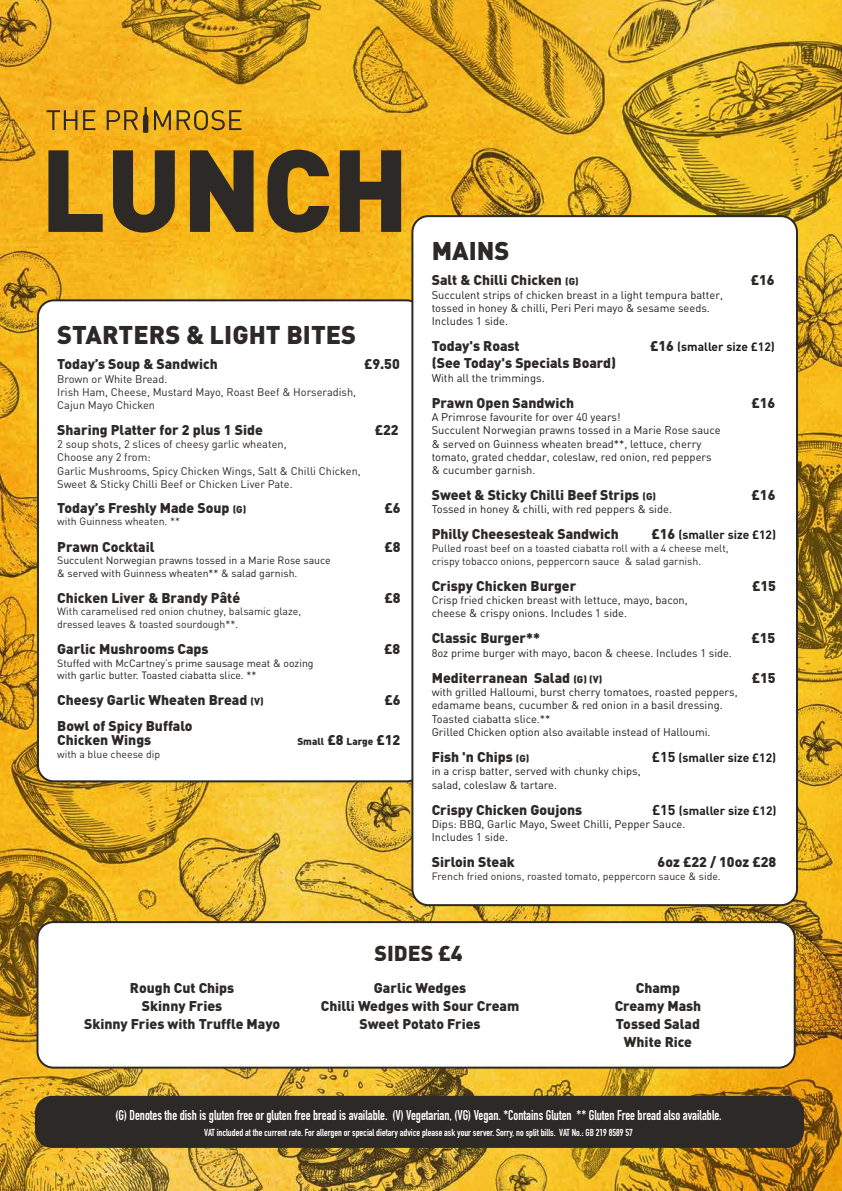
<style>
.page{position:relative;width:842px;height:1191px;background:#fff}
.page>*{position:absolute;margin:0;border:0;box-sizing:border-box;transform-origin:0 0}
.t1{font:900 114.5px "DIN";color:#2c2926}
.t2{font:900 25.3px "DIN";color:#2c2926}
.t3{font:900 21.3px "DIN";color:#2c2926}
.t4{font:900 14px/18px "DIN";color:#2c2926;text-align:center}
.t5{font:700 14px "DIN Condensed";color:#fff;scale:.94 1}
.t6{font:700 12px "DIN";color:#1d1d1b}
.t7{font:11.1px/13.3px "DIN";color:#1d1d1b}
.t8{font:11px/13.2px "DIN";color:#2c2926}
.t9{font:11px "DIN";color:#1d1d1b}
.t10{font:10.5px/12.6px "DIN";color:#2c2926}
.t11{font:10.5px/12.6px "DIN";color:#1d1d1b}
.t12{font:700 10px "DIN Condensed";color:#fff}
.t13{font:900 10px "DIN";color:#2c2926}
.s1{font-size:10px}
.s2{font-size:14px}
.s3{font-weight:900;font-size:14px;color:#2c2926}
.s4{font-size:14.1px}
</style>
<div class="page">
<img style="left:0;top:0;width:842px;height:1191px">
<svg style="left:47px;top:110px;width:30px;height:20px"></svg>
<svg style="left:83px;top:110px;width:12px;height:20px"></svg>
<svg style="left:154px;top:110px;width:17px;height:20px"></svg>
<svg style="left:177px;top:110px;width:64px;height:20px"></svg>
<svg style="left:107px;top:107px;width:41px;height:26px"></svg>
<div style="left:38px;top:300px;width:384px;height:481px;background:#fff;border-radius:16px"></div>
<div style="left:36px;top:1096px;width:767px;height:50px;background:#2c2926;border-radius:16px"></div>
<div style="left:35px;top:1095px;width:769px;height:52px;border:2px solid #2c2926;border-radius:16px"></div>
<div style="left:38px;top:922px;width:757px;height:145px;background:#fff;border-radius:16px"></div>
<div style="left:37px;top:921px;width:759px;height:147px;border:2px solid #2c2926;border-radius:16px"></div>
<div style="left:412px;top:216px;width:385px;height:689px;background:#fff;border-radius:16px"></div>
<div style="left:411px;top:215px;width:387px;height:691px;border:2px solid #2c2926;border-radius:16px"></div>
<h1 class="t1" style="left:40px;top:114px;width:371px">LUNCH</h1>
<h2 class="t2" style="left:57px;top:318px;width:301px">STARTERS &amp; LIGHT BITES</h2>
<p class="t4" style="left:57px;top:354px;width:162px">Today’s Soup &amp; Sandwich</p>
<p class="t4" style="left:364px;top:354px;width:37px">£9.50</p>
<p class="t8" style="left:57px;top:372px;width:300px">Brown or White Bread.<br>Irish Ham, Cheese, Mustard Mayo, Roast Beef &amp; Horseradish,<br>Cajun Mayo Chicken</p>
<p class="t4" style="left:57px;top:420px;width:207px">Sharing Platter for 2 plus 1 Side</p>
<p class="t4" style="left:375px;top:420px;width:25px">£22</p>
<p class="t8" style="left:57px;top:437px;width:305px">2 soup shots, 2 slices of cheesy garlic wheaten,<br>Choose any 2 from:<br>Garlic Mushrooms, Spicy Chicken Wings, Salt &amp; Chilli Chicken, Sweet &amp; Sticky Chilli Beef or Chicken Liver Pate.</p>
<p class="t4" style="left:57px;top:498px;width:191px">Today’s Freshly Made Soup <span class="s1">(G)</span></p>
<p class="t4" style="left:384px;top:498px;width:18px">£6</p>
<p class="t10" style="left:57px;top:515px;width:124px">with Guinness wheaten. **</p>
<p class="t4" style="left:57px;top:536px;width:99px">Prawn Cocktail</p>
<p class="t4" style="left:384px;top:536px;width:18px">£8</p>
<p class="t11" style="left:57px;top:554px;width:275px">Succulent Norwegian prawns tossed in a Marie Rose sauce &amp; served with Guinness wheaten** &amp; salad garnish.</p>
<p class="t4" style="left:57px;top:588px;width:184px">Chicken Liver &amp; Brandy Pâté</p>
<p class="t4" style="left:385px;top:588px;width:18px">£8</p>
<p class="t10" style="left:57px;top:605px;width:245px">With caramelised red onion chutney, balsamic glaze, dressed leaves &amp; toasted sourdough**.</p>
<p class="t4" style="left:57px;top:639px;width:153px">Garlic Mushrooms Caps</p>
<p class="t4" style="left:384px;top:639px;width:18px">£8</p>
<p class="t11" style="left:57px;top:656px;width:258px">Stuffed with McCartney’s prime sausage meat &amp; oozing with garlic butter. Toasted ciabatta slice. **</p>
<p class="t4" style="left:57px;top:690px;width:208px">Cheesy Garlic Wheaten Bread <span class="s1">(V)</span></p>
<p class="t4" style="left:384px;top:690px;width:18px">£6</p>
<p class="t4" style="left:57px;top:718px;width:137px;line-height:14px;text-align:left">Bowl of Spicy Buffalo<br>Chicken Wings</p>
<p class="t13" style="left:297px;top:735px;width:105px">Small <span class="s2">£8</span> Large <span class="s2">£12</span></p>
<p class="t10" style="left:57px;top:747px;width:104px">with a blue cheese dip</p>
<h2 class="t2" style="left:432px;top:234px;width:79px">MAINS</h2>
<p class="t4" style="left:432px;top:270px;width:149px">Salt &amp; Chilli Chicken <span class="s1">(G)</span></p>
<p class="t4" style="left:751px;top:270px;width:25px">£16</p>
<p class="t7" style="left:432px;top:288px;width:293px">Succulent strips of chicken breast in a light tempura batter, tossed in honey &amp; chilli, Peri Peri mayo &amp; sesame seeds.<br>Includes 1 side.</p>
<p class="t4" style="left:432px;top:336px;width:89px">Today's Roast</p>
<p class="t6" style="left:650px;top:339px;width:126px"><span class="s3">£16</span> (smaller size £12)</p>
<p class="t4" style="left:432px;top:353px;width:186px">(See Today's Specials Board)</p>
<p class="t7" style="left:432px;top:371px;width:114px">With all the trimmings.</p>
<p class="t4" style="left:432px;top:393px;width:144px">Prawn Open Sandwich</p>
<p class="t4" style="left:751px;top:393px;width:25px">£16</p>
<p class="t7" style="left:432px;top:410px;width:290px">A Primrose favourite for over 40 years!<br>Succulent Norwegian prawns tossed in a Marie Rose sauce &amp; served on Guinness wheaten bread**, lettuce, cherry tomato, grated cheddar, coleslaw, red onion, red peppers &amp; cucumber garnish.</p>
<p class="t4" style="left:432px;top:485px;width:226px">Sweet &amp; Sticky Chilli Beef Strips <span class="s1">(G)</span></p>
<p class="t4" style="left:751px;top:485px;width:25px">£16</p>
<p class="t7" style="left:432px;top:502px;width:242px">Tossed in honey &amp; chilli, with red peppers &amp; side.</p>
<p class="t4" style="left:432px;top:524px;width:189px">Philly Cheesesteak Sandwich</p>
<p class="t6" style="left:651px;top:527px;width:126px"><span class="s3">£16</span> (smaller size £12)</p>
<p class="t10" style="left:432px;top:542px;width:298px">Pulled roast beef on a toasted ciabatta roll with a 4 cheese melt, crispy tobacco onions, peppercorn sauce &amp; salad garnish.</p>
<p class="t4" style="left:432px;top:576px;width:146px">Crispy Chicken Burger</p>
<p class="t4" style="left:752px;top:576px;width:25px">£15</p>
<p class="t7" style="left:432px;top:593px;width:258px">Crisp fried chicken breast with lettuce, mayo, bacon, cheese &amp; crispy onions. Includes 1 side.</p>
<p class="t4" style="left:432px;top:628px;width:110px">Classic Burger**</p>
<p class="t4" style="left:751px;top:628px;width:25px">£15</p>
<p class="t9" style="left:432px;top:645px;width:302px">8oz prime burger with mayo, bacon &amp; cheese. Includes 1 side.</p>
<p class="t4" style="left:432px;top:667px;width:172px">Mediterranean Salad <span class="s1">(G) (V)</span></p>
<p class="t4" style="left:752px;top:667px;width:25px">£15</p>
<p class="t7" style="left:432px;top:685px;width:307px">with grilled Halloumi, burst cherry tomatoes, roasted peppers, edamame beans, cucumber &amp; red onion in a basil dressing.<br>Toasted ciabatta slice.**<br>Grilled Chicken option also available instead of Halloumi.</p>
<p class="t4" style="left:432px;top:747px;width:99px">Fish 'n Chips <span class="s1">(G)</span></p>
<p class="t6" style="left:652px;top:749px;width:126px"><span class="s4">£15</span> (smaller size £12)</p>
<p class="t7" style="left:432px;top:764px;width:210px">in a crisp batter, served with chunky chips, salad, coleslaw &amp; tartare.</p>
<p class="t4" style="left:432px;top:799px;width:152px">Crispy Chicken Goujons</p>
<p class="t6" style="left:652px;top:802px;width:126px"><span class="s4">£15</span> (smaller size £12)</p>
<p class="t7" style="left:432px;top:817px;width:255px">Dips: BBQ, Garlic Mayo, Sweet Chilli, Pepper Sauce.<br>Includes 1 side.</p>
<p class="t4" style="left:432px;top:852px;width:85px">Sirloin Steak</p>
<p class="t4" style="left:657px;top:852px;width:120px">6oz £22 / 10oz £28</p>
<p class="t10" style="left:432px;top:870px;width:291px">French fried onions, roasted tomato, peppercorn sauce &amp; side.</p>
<h3 class="t3" style="left:374px;top:939px;width:90px">SIDES £4</h3>
<p class="t4" style="left:84px;top:977px;width:198px">Rough Cut Chips<br>Skinny Fries<br>Skinny Fries with Truffle Mayo</p>
<p class="t4" style="left:321px;top:977px;width:200px">Garlic Wedges<br>Chilli Wedges with Sour Cream<br>Sweet Potato Fries</p>
<p class="t4" style="left:615px;top:977px;width:88px">Champ<br>Creamy Mash<br>Tossed Salad<br>White Rice</p>
<p class="t5" style="left:116px;top:1105px;width:646px">(G) Denotes the dish is gluten free or gluten free bread is available. (V) Vegetarian, (VG) Vegan. *Contains Gluten ** Gluten Free bread also available.</p>
<p class="t12" style="left:204px;top:1125px;width:430px">VAT included at the current rate. For allergen or special dietary advice please ask your server. Sorry, no split bills. VAT No.: GB 219 8589 57</p>
</div>
